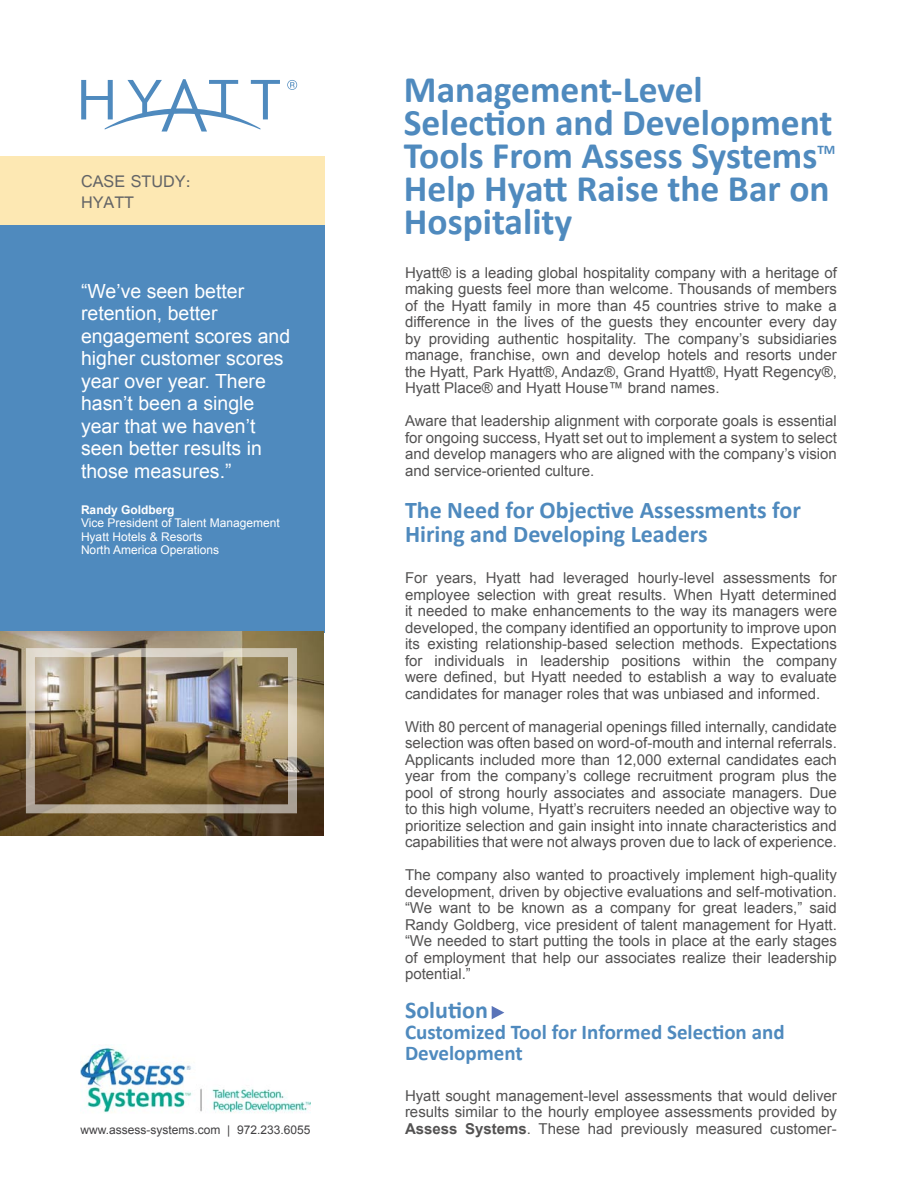
<style>
.page{position:relative;width:918px;height:1188px;background:#fff}
.page>*{position:absolute;margin:0;border:0;box-sizing:border-box;transform-origin:0 0}
.t1{font:700 37.5px/33px "Calibri";color:#4f8abe}
.t2{font:700 24px/24px "Calibri";color:#4f8abe}
.t3{font:700 21px/21px "Calibri";color:#4f8abe}
.t4{font:19.5px/22.5px "Arial";color:#fff}
.t5{font:18px/21.6px "Raavi";color:#636466}
.t6{font:15px/16.5px "Arial";color:#535252;text-align:justify}
.t7{font:700 13.05px "Calibri";color:#4f8abe}
.t8{font:12px/13.5px "Arial";color:#fff}
.t9{font:12px "Arial";color:#414042}
.t10{font:700 12px "Arial";color:#fff}
.s1{font-weight:700}
</style>
<div class="page">
<div style="left:0;top:223px;width:324px;height:410px;background:#4f8abe"></div>
<div style="left:0;top:157px;width:324px;height:68px;background:#fde8b3"></div>
<svg style="left:81px;top:79px;width:199px;height:53px"></svg>
<svg style="left:287px;top:80px;width:10px;height:10px"></svg>
<svg style="left:492px;top:1006px;width:12px;height:13px"></svg>
<img style="left:81px;top:1044px;width:230px;height:69px">
<img style="left:0;top:631px;width:324px;height:204px">
<div style="left:26px;top:648px;width:271px;height:165px;border:9px solid #fff"></div>
<p class="t5" style="left:81px;top:170px;width:111px">CASE STUDY:<br>HYATT</p>
<h3 class="t4" style="left:81px;top:280px;width:211px">“We’ve seen better retention, better engagement scores and higher customer scores year over year. There hasn’t been a single year that we haven’t seen better results in those measures.”</h3>
<p class="t10" style="left:81px;top:501px;width:95px">Randy Goldberg</p>
<p class="t8" style="left:81px;top:516px;width:200px">Vice President of Talent Management<br>Hyatt Hotels &amp; Resorts<br>North America Operations</p>
<p class="t9" style="left:81px;top:1122px;width:231px">www.assess-systems.com | 972.233.6055</p>
<h1 class="t1" style="left:404px;top:73px;width:430px">Management-Level<br>Selection and Development<br>Tools From Assess Systems</h1>
<p class="t7" style="left:818px;top:141px;width:19px">TM</p>
<h1 class="t1" style="left:404px;top:172px;width:427px">Help Hyatt Raise the Bar on<br>Hospitality</h1>
<p class="t6" style="left:405px;top:265px;width:433px">Hyatt® is a leading global hospitality company with a heritage of making guests feel more than welcome. Thousands of members of the Hyatt family in more than 45 countries strive to make a difference in the lives of the guests they encounter every day by providing authentic hospitality. The company’s subsidiaries manage, franchise, own and develop hotels and resorts under the Hyatt, Park Hyatt®, Andaz®, Grand Hyatt®, Hyatt Regency®, Hyatt Place® and Hyatt House™ brand names.</p>
<p class="t6" style="left:405px;top:413px;width:433px">Aware that leadership alignment with corporate goals is essential for ongoing success, Hyatt set out to implement a system to select and develop managers who are aligned with the company’s vision and service-oriented culture.</p>
<h2 class="t2" style="left:405px;top:498px;width:397px">The Need for Objective Assessments for<br>Hiring and Developing Leaders</h2>
<p class="t6" style="left:405px;top:570px;width:434px">For years, Hyatt had leveraged hourly-level assessments for employee selection with great results. When Hyatt determined it needed to make enhancements to the way its managers were developed, the company identified an opportunity to improve upon its existing relationship-based selection methods. Expectations for individuals in leadership positions within the company were defined, but Hyatt needed to establish a way to evaluate candidates for manager roles that was unbiased and informed.</p>
<p class="t6" style="left:405px;top:718px;width:433px">With 80 percent of managerial openings filled internally, candidate selection was often based on word-of-mouth and internal referrals.<br>Applicants included more than 12,000 external candidates each year from the company’s college recruitment program plus the pool of strong hourly associates and associate managers. Due to this high volume, Hyatt’s recruiters needed an objective way to prioritize selection and gain insight into innate characteristics and capabilities that were not always proven due to lack of experience.</p>
<p class="t6" style="left:405px;top:867px;width:433px">The company also wanted to proactively implement high-quality development, driven by objective evaluations and self-motivation. “We want to be known as a company for great leaders,” said Randy Goldberg, vice president of talent management for Hyatt. “We needed to start putting the tools in place at the early stages of employment that help our associates realize their leadership potential.”</p>
<h2 class="t2" style="left:405px;top:998px;width:84px">Solution</h2>
<h3 class="t3" style="left:405px;top:1022px;width:381px">Customized Tool for Informed Selection and<br>Development</h3>
<p class="t6" style="left:405px;top:1087px;width:433px">Hyatt sought management-level assessments that would deliver results similar to the hourly employee assessments provided by <span class="s1">Assess Systems</span>. These had previously measured customer-</p>
</div>
